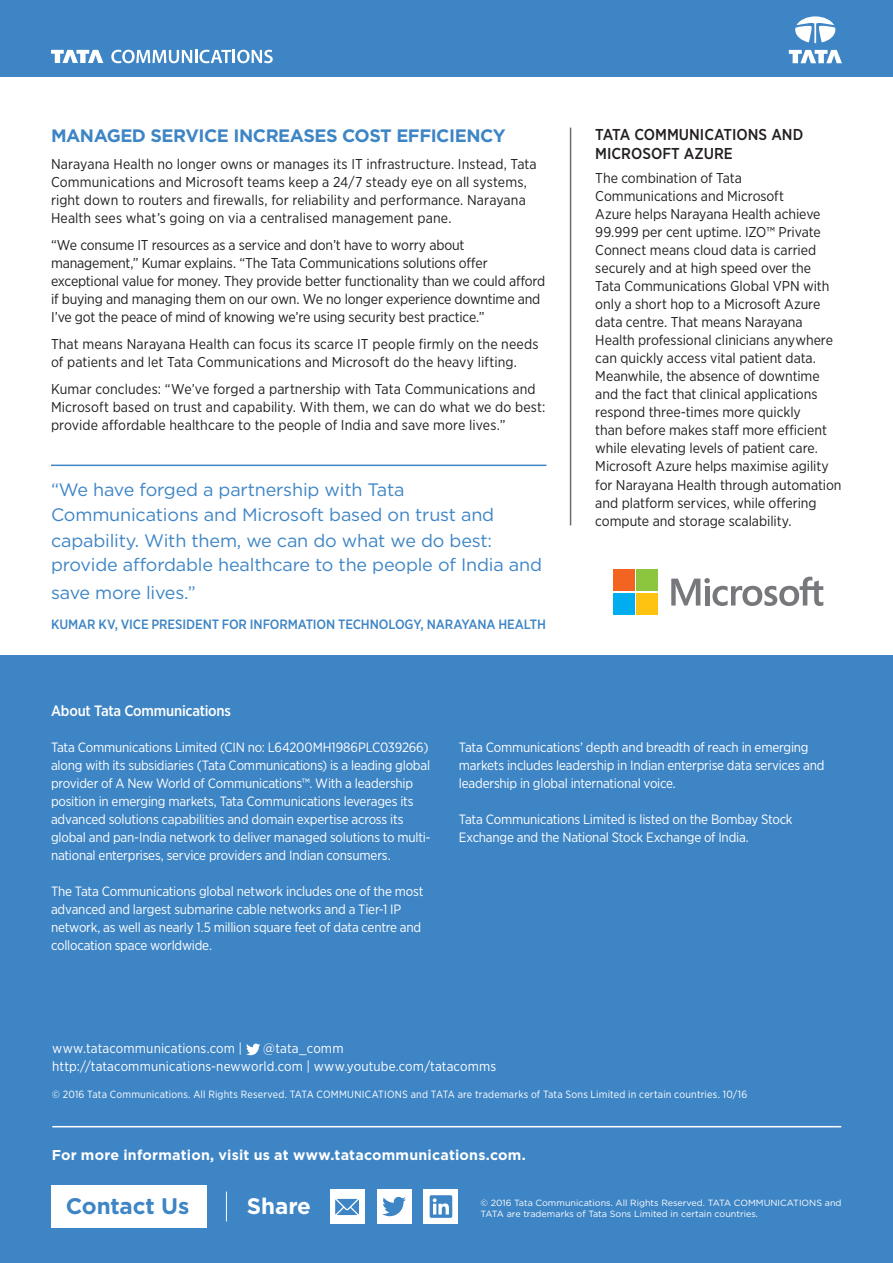
<style>
.page{position:relative;width:893px;height:1263px;background:#fff}
.page>*{position:absolute;margin:0;border:0;box-sizing:border-box;transform-origin:0 0}
.body{font:700 22.5px "Gotham";letter-spacing:-.01em;color:#3e85c5}
.t1{font:700 22.5px "Gotham";color:#fff}
.Quote_2{font:18px/25px "Gotham";letter-spacing:-.01em;color:#3e85c5}
.t2{font:700 18px "Gotham";letter-spacing:-.025em;color:#3e85c5}
.t3{font:500 15.75px/18.9px "Gotham Narrow";color:#231f20}
.body-2{font:500 15px "Gotham Narrow";letter-spacing:-.015em;color:#fff}
.body-3{font:14.25px/18px "Gotham Narrow";color:#231f20}
.body-4{font:700 14.25px "Gotham";letter-spacing:.015em;color:#fff}
.body-5{font:13.5px/18px "Gotham Narrow";letter-spacing:-.015em;color:#fff}
.body-6{font:13.5px/18px "Gotham Narrow";letter-spacing:.01em;color:#fff}
.Quoter_2_copy{font:500 13.5px "Gotham Narrow";letter-spacing:-.01em;color:#3e85c5}
.body-7{font:10.5px "Gotham Narrow";letter-spacing:.02em;color:#fff}
.t4{font:9px/10.8px "Gotham";color:#fff}
</style>
<div class="page">
<div style="left:0;top:656px;width:893px;height:607px;background:#3e85c5"></div>
<div style="left:51px;top:1185px;width:155px;height:43px;background:#fff"></div>
<div style="left:330px;top:1189px;width:34px;height:34px;background:#fff"></div>
<svg style="left:335px;top:1198px;width:24px;height:17px"></svg>
<hr style="left:226px;top:1191px;width:1px;height:30px;background:#fff">
<div style="left:0;top:0;width:893px;height:77px;background:#3e85c5"></div>
<svg style="left:111px;top:50px;width:162px;height:13px"></svg>
<svg style="left:51px;top:50px;width:52px;height:13px"></svg>
<svg style="left:789px;top:50px;width:53px;height:13px"></svg>
<svg style="left:795px;top:16px;width:40px;height:27px"></svg>
<hr style="left:52px;top:1126px;width:789px;height:1px;background:#fff">
<svg style="left:246px;top:1043px;width:14px;height:12px"></svg>
<div style="left:377px;top:1189px;width:34px;height:34px;background:#fff"></div>
<svg style="left:382px;top:1197px;width:24px;height:19px"></svg>
<div style="left:424px;top:1189px;width:34px;height:34px;background:#fff"></div>
<svg style="left:430px;top:1195px;width:22px;height:23px"></svg>
<hr style="left:570px;top:128px;width:1px;height:397px;background:#6c6d70">
<svg style="left:671px;top:577px;width:152px;height:29px"></svg>
<div style="left:613px;top:570px;width:21px;height:21px;background:#f36421"></div>
<div style="left:636px;top:570px;width:22px;height:21px;background:#8bc63e"></div>
<div style="left:613px;top:593px;width:21px;height:21px;background:#00aeef"></div>
<div style="left:636px;top:593px;width:22px;height:21px;background:#fec210"></div>
<hr style="left:51px;top:465px;width:495px;height:1px;background:#3e85c5">
<p class="t2" style="left:51px;top:124px;width:456px">MANAGED SERVICE INCREASES COST EFFICIENCY</p>
<p class="body-3" style="left:51px;top:155px;width:487px">Narayana Health no longer owns or manages its IT infrastructure. Instead, Tata Communications and Microsoft teams keep a 24/7 steady eye on all systems, right down to routers and firewalls, for reliability and performance. Narayana Health sees what’s going on via a centralised management pane.</p>
<p class="body-3" style="left:51px;top:236px;width:496px">“We consume IT resources as a service and don’t have to worry about management,” Kumar explains. “The Tata Communications solutions offer exceptional value for money. They provide better functionality than we could afford if buying and managing them on our own. We no longer experience downtime and I’ve got the peace of mind of knowing we’re using security best practice.”</p>
<p class="body-3" style="left:51px;top:335px;width:489px">That means Narayana Health can focus its scarce IT people firmly on the needs of patients and let Tata Communications and Microsoft do the heavy lifting.</p>
<p class="body-3" style="left:51px;top:380px;width:496px">Kumar concludes: “We’ve forged a partnership with Tata Communications and<br>Microsoft based on trust and capability. With them, we can do what we do best: provide affordable healthcare to the people of India and save more lives.”</p>
<p class="Quote_2" style="left:51px;top:477px;width:492px">“We have forged a partnership with Tata Communications and Microsoft based on trust and capability. With them, we can do what we do best: provide affordable healthcare to the people of India and</p>
<p class="Quote_2" style="left:51px;top:580px;width:146px">save more lives.”</p>
<p class="Quoter_2_copy" style="left:51px;top:616px;width:496px">KUMAR KV, VICE PRESIDENT FOR INFORMATION TECHNOLOGY, NARAYANA HEALTH</p>
<p class="t3" style="left:595px;top:125px;width:209px">TATA COMMUNICATIONS AND<br>MICROSOFT AZURE</p>
<p class="body-3" style="left:595px;top:169px;width:248px">The combination of Tata Communications and Microsoft<br>Azure helps Narayana Health achieve 99.999 per cent uptime. IZO™ Private Connect means cloud data is carried securely and at high speed over the<br>Tata Communications Global VPN with only a short hop to a Microsoft Azure data centre. That means Narayana Health professional clinicians anywhere can quickly access vital patient data.<br>Meanwhile, the absence of downtime and the fact that clinical applications respond three-times more quickly<br>than before makes staff more efficient while elevating levels of patient care.<br>Microsoft Azure helps maximise agility for Narayana Health through automation and platform services, while offering compute and storage scalability.</p>
<p class="body-2" style="left:51px;top:701px;width:182px">About Tata Communications</p>
<p class="body-5" style="left:51px;top:738px;width:381px">Tata Communications Limited (CIN no: L64200MH1986PLC039266) along with its subsidiaries (Tata Communications) is a leading global provider of A New World of Communications™. With a leadership position in emerging markets, Tata Communications leverages its advanced solutions capabilities and domain expertise across its global and pan-India network to deliver managed solutions to multi&shy;national enterprises, service providers and Indian consumers.</p>
<p class="body-5" style="left:51px;top:882px;width:374px">The Tata Communications global network includes one of the most advanced and largest submarine cable networks and a Tier-1 IP network, as well as nearly 1.5 million square feet of data centre and collocation space worldwide.</p>
<p class="body-5" style="left:459px;top:738px;width:367px">Tata Communications’ depth and breadth of reach in emerging markets includes leadership in Indian enterprise data services and leadership in global international voice.</p>
<p class="body-5" style="left:459px;top:810px;width:335px">Tata Communications Limited is listed on the Bombay Stock<br>Exchange and the National Stock Exchange of India.</p>
<p class="body-6" style="left:52px;top:1039px;width:192px">www.tatacommunications.com |</p>
<p class="body-6" style="left:52px;top:1039px;width:445px;text-indent:211px">@tata_comm http://tatacommunications-newworld.com | www.youtube.com/tatacomms</p>
<p class="body-7" style="left:52px;top:1087px;width:697px">© 2016 Tata Communications. All Rights Reserved. TATA COMMUNICATIONS and TATA are trademarks of Tata Sons Limited in certain countries. 10/16</p>
<p class="body-4" style="left:52px;top:1145px;width:476px">For more information, visit us at www.tatacommunications.com.</p>
<p class="body" style="left:66px;top:1191px;width:125px">Contact Us</p>
<h1 class="t1" style="left:247px;top:1191px;width:66px">Share</h1>
<p class="t4" style="left:480px;top:1197px;width:363px">© 2016 Tata Communications. All Rights Reserved. TATA COMMUNICATIONS and<br>TATA are trademarks of Tata Sons Limited in certain countries.</p>
</div>
